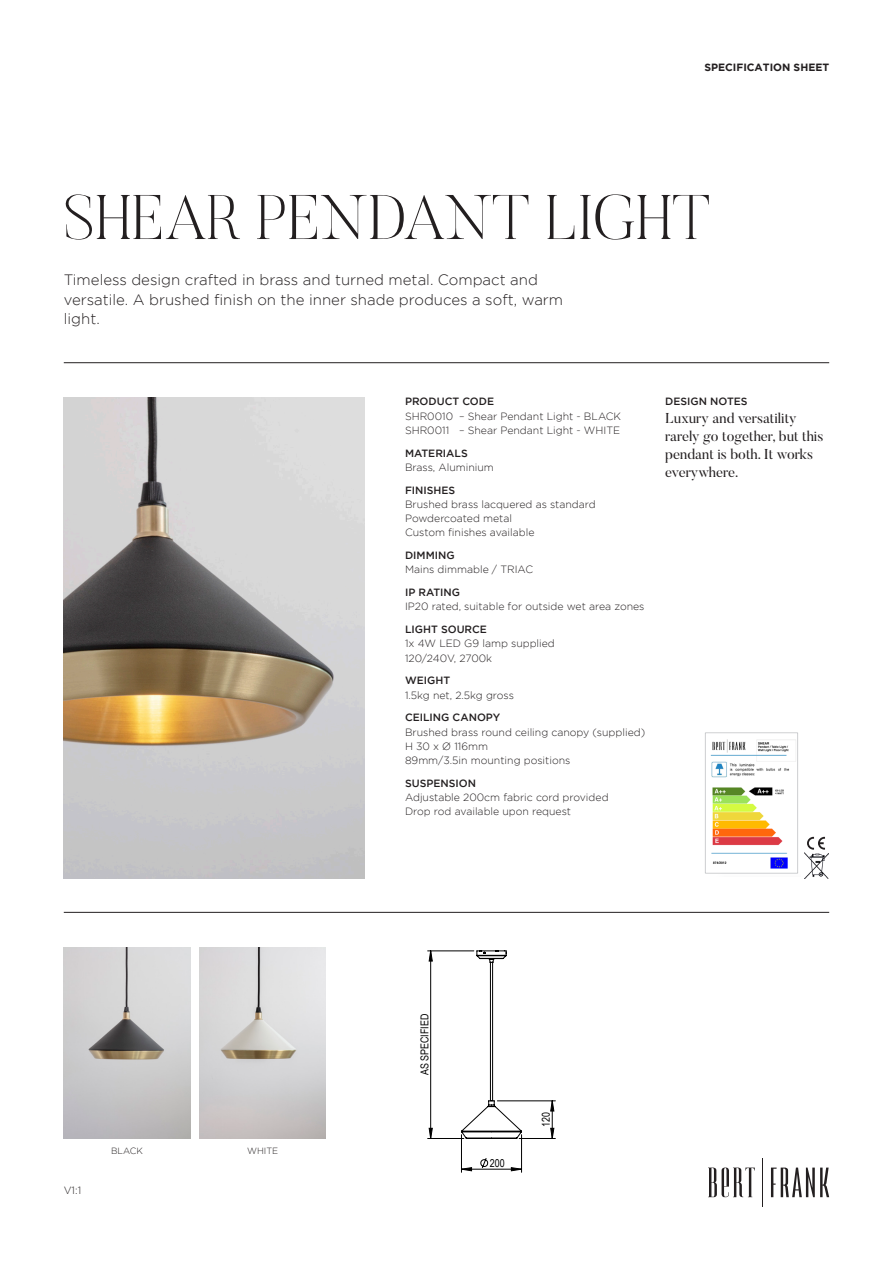
<style>
.page{position:relative;width:893px;height:1263px;background:#fff}
.page>*{position:absolute;margin:0;border:0;box-sizing:border-box;transform-origin:0 0}
.Heading_01{font:200 62.55px "Butler";color:#231f20}
.Title_block_01{font:300 15px/19.5px "Gotham";color:#231f20}
.Design_Notes_Body{font:14.25px/18px "Butler";color:#231f20}
.t1{font:500 11.85px "Helvetica Neue LT Std";color:#231f20}
.t2{font:10.8px "Arial Narrow";color:#000}
.Product_Info_Style_B{font:300 10.5px "Gotham";color:#231f20}
.Product_Info_Style_H{font:500 10.5px "Gotham";color:#231f20}
.t3{font:700 10.5px "Gotham";color:#231f20}
.Describer_heading{font:300 9px "Gotham";color:#231f20}
.t4{font:300 7.95px "Helvetica Neue LT Std";color:#231f20}
</style>
<div class="page">
<img style="left:64px;top:398px;width:300px;height:481px">
<hr style="left:762px;top:1158px;width:1px;height:48px;background:#231f20">
<svg style="left:708px;top:1167px;width:47px;height:30px"></svg>
<svg style="left:771px;top:1167px;width:58px;height:30px"></svg>
<img style="left:64px;top:947px;width:126px;height:191px">
<img style="left:199px;top:947px;width:127px;height:191px">
<hr style="left:461px;top:1135px;width:1px;height:37px;background:#000">
<hr style="left:521px;top:1135px;width:1px;height:37px;background:#000">
<hr style="left:519px;top:1138px;width:36px;height:1px;background:#000">
<hr style="left:497px;top:1100px;width:58px;height:1px;background:#000">
<hr style="left:428px;top:950px;width:46px;height:1px;background:#000">
<hr style="left:428px;top:1138px;width:36px;height:1px;background:#000">
<svg style="left:462px;top:1157px;width:60px;height:14px"></svg>
<svg style="left:550px;top:1100px;width:4px;height:38px"></svg>
<svg style="left:428px;top:950px;width:5px;height:188px"></svg>
<svg style="left:460px;top:950px;width:62px;height:189px"></svg>
<img style="left:705px;top:732px;width:93px;height:142px">
<svg style="left:807px;top:837px;width:18px;height:13px"></svg>
<img style="left:804px;top:853px;width:24px;height:25px">
<hr style="left:64px;top:362px;width:765px;height:1px;background:#231f20">
<hr style="left:64px;top:912px;width:765px;height:1px;background:#231f20">
<p class="t3" style="left:704px;top:61px;width:126px">SPECIFICATION SHEET</p>
<p class="Heading_01" style="left:64px;top:178px;width:648px">SHEAR PENDANT LIGHT</p>
<p class="Title_block_01" style="left:64px;top:270px;width:501px">Timeless design crafted in brass and turned metal. Compact and versatile. A brushed finish on the inner shade produces a soft, warm light.</p>
<p class="Product_Info_Style_H" style="left:405px;top:396px;width:91px">PRODUCT CODE</p>
<p class="Product_Info_Style_H" style="left:665px;top:396px;width:84px">DESIGN NOTES</p>
<p class="Product_Info_Style_B" style="left:405px;top:410px;width:218px">SHR0010 – Shear Pendant Light - BLACK</p>
<p class="Product_Info_Style_B" style="left:405px;top:424px;width:217px">SHR0011 – Shear Pendant Light - WHITE</p>
<p class="Product_Info_Style_H" style="left:405px;top:447px;width:64px">MATERIALS</p>
<p class="Product_Info_Style_B" style="left:405px;top:461px;width:90px">Brass, Aluminium</p>
<p class="Product_Info_Style_H" style="left:405px;top:484px;width:52px">FINISHES</p>
<p class="Product_Info_Style_B" style="left:405px;top:498px;width:192px">Brushed brass lacquered as standard</p>
<p class="Product_Info_Style_B" style="left:405px;top:513px;width:108px">Powdercoated metal</p>
<p class="Product_Info_Style_B" style="left:405px;top:527px;width:131px">Custom finishes available</p>
<p class="Product_Info_Style_H" style="left:405px;top:549px;width:51px">DIMMING</p>
<p class="Product_Info_Style_B" style="left:405px;top:564px;width:130px">Mains dimmable / TRIAC</p>
<p class="Product_Info_Style_H" style="left:405px;top:586px;width:57px">IP RATING</p>
<p class="Product_Info_Style_B" style="left:405px;top:601px;width:241px">IP20 rated, suitable for outside wet area zones</p>
<p class="Product_Info_Style_H" style="left:405px;top:623px;width:83px">LIGHT SOURCE</p>
<p class="Product_Info_Style_B" style="left:405px;top:638px;width:151px">1x 4W LED G9 lamp supplied</p>
<p class="Product_Info_Style_B" style="left:405px;top:652px;width:89px">120/240V, 2700k</p>
<p class="Product_Info_Style_H" style="left:405px;top:675px;width:47px">WEIGHT</p>
<p class="Product_Info_Style_B" style="left:405px;top:689px;width:110px">1.5kg net, 2.5kg gross</p>
<p class="Product_Info_Style_H" style="left:405px;top:712px;width:97px">CEILING CANOPY</p>
<p class="Product_Info_Style_B" style="left:405px;top:726px;width:242px">Brushed brass round ceiling canopy (supplied)</p>
<p class="Product_Info_Style_B" style="left:405px;top:740px;width:85px">H 30 x Ø 116mm</p>
<p class="Product_Info_Style_B" style="left:405px;top:755px;width:167px">89mm/3.5in mounting positions</p>
<p class="Product_Info_Style_H" style="left:405px;top:777px;width:73px">SUSPENSION</p>
<p class="Product_Info_Style_B" style="left:405px;top:792px;width:205px">Adjustable 200cm fabric cord provided</p>
<p class="Product_Info_Style_B" style="left:405px;top:806px;width:168px">Drop rod available upon request</p>
<p class="Design_Notes_Body" style="left:665px;top:409px;width:160px">Luxury and versatility rarely go together, but this pendant is both. It works everywhere.</p>
<p class="t1" style="left:590px;top:426px;width:103px">BIDE WALL LIGHT</p>
<p class="t4" style="left:554px;top:725px;width:26px">- Small</p>
<p class="t4" style="left:626px;top:725px;width:28px">= 1.3kg</p>
<p class="Product_Info_Style_B" style="left:64px;top:1185px;width:19px">V1:1</p>
<p class="Describer_heading" style="left:111px;top:1146px;width:33px">BLACK</p>
<p class="Describer_heading" style="left:247px;top:1146px;width:33px">WHITE</p>
<p class="t2" style="left:417px;top:1075px;width:63px;rotate:-90deg">AS SPECIFIED</p>
<p class="t2" style="left:490px;top:1155px;width:16px">200</p>
<p class="t2" style="left:538px;top:1127px;width:16px;rotate:-90deg">120</p>
</div>
